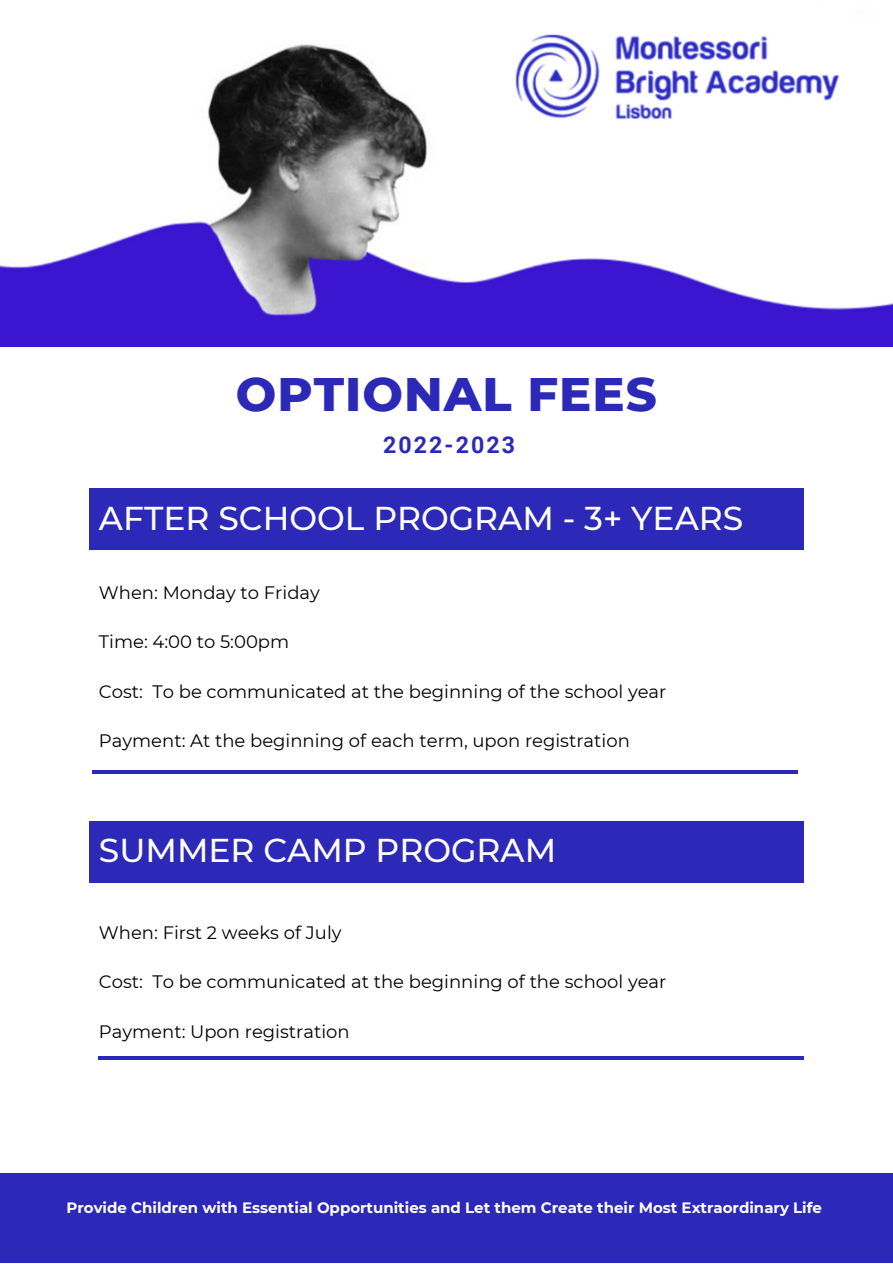
<style>
.page{position:relative;width:893px;height:1264px;background:#fff}
.page>*{position:absolute;margin:0;border:0;box-sizing:border-box;transform-origin:0 0}
.t1{font:800 48px "Montserrat";letter-spacing:.02em;color:#2c29b8}
.t2{font:500 33px "Montserrat";color:#fefefe}
.t3{font:700 23.1px "Roboto";letter-spacing:.09em;color:#2c29b8}
.t4{font:18px "Montserrat";color:#000}
.t5{font:700 15px "Montserrat";color:#fefefe}
</style>
<div class="page">
<img style="left:0;top:34px;width:892px;height:312px">
<div style="left:0;top:1173px;width:892px;height:89px;background:#2c29b8"></div>
<div style="left:89px;top:488px;width:714px;height:62px;background:#2c29b8"></div>
<hr style="left:93px;top:770px;width:705px;height:3px;background:#2c29b8">
<div style="left:89px;top:820px;width:714px;height:62px;background:#2c29b8"></div>
<hr style="left:98px;top:1056px;width:705px;height:3px;background:#2c29b8">
<h1 class="t1" style="left:236px;top:364px;width:422px">OPTIONAL FEES</h1>
<p class="t3" style="left:383px;top:431px;width:133px">2022-2023</p>
<h2 class="t2" style="left:99px;top:497px;width:646px">AFTER SCHOOL PROGRAM - 3+ YEARS</h2>
<p class="t4" style="left:99px;top:581px;width:222px">When: Monday to Friday</p>
<p class="t4" style="left:99px;top:630px;width:192px">Time: 4:00 to 5:00pm</p>
<p class="t4" style="left:99px;top:680px;width:569px">Cost: To be communicated at the beginning of the school year</p>
<p class="t4" style="left:99px;top:729px;width:532px">Payment: At the beginning of each term, upon registration</p>
<h2 class="t2" style="left:99px;top:830px;width:459px">SUMMER CAMP PROGRAM</h2>
<p class="t4" style="left:99px;top:921px;width:244px">When: First 2 weeks of July</p>
<p class="t4" style="left:99px;top:970px;width:569px">Cost: To be communicated at the beginning of the school year</p>
<p class="t4" style="left:99px;top:1020px;width:252px">Payment: Upon registration</p>
<p class="t5" style="left:66px;top:1198px;width:757px">Provide Children with Essential Opportunities and Let them Create their Most Extraordinary Life</p>
</div>
